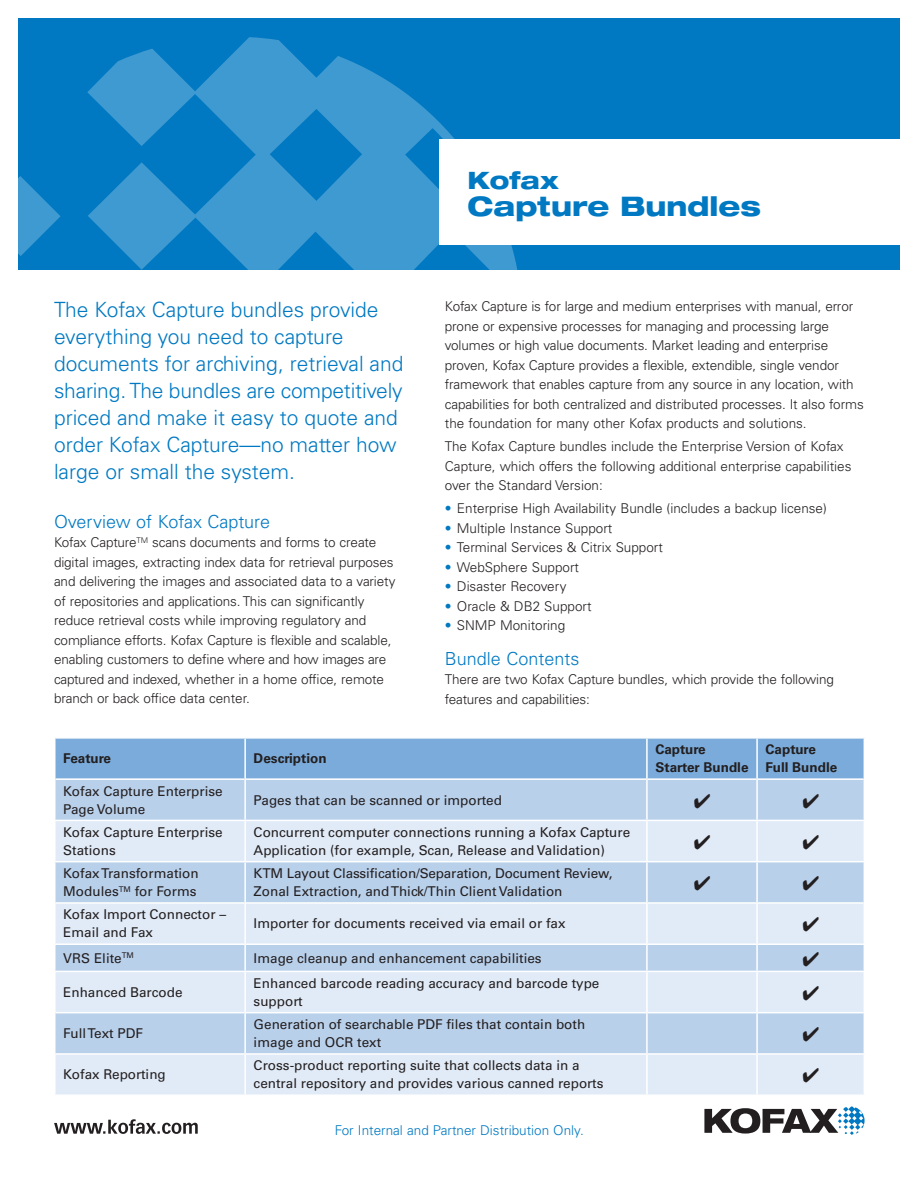
<style>
.page{position:relative;width:918px;height:1188px;background:#fff}
.page>*{position:absolute;margin:0;border:0;box-sizing:border-box;transform-origin:0 0}
.Title__reduce_fontsi{font:800 expanded 27px "Helvetica Neue";color:#0079c2}
.Title__reduce_fontsi-2{font:800 expanded 24px "Helvetica Neue";color:#0079c2}
.Quote_-_Details_eng{font:300 21px/27px "Univers LT Std";color:#0079c2}
.Headline_eng-A4{font:300 18px "Univers LT Std";color:#0079c2}
.Body_eng-A4{font:300 13.5px/19.5px "Univers LT Std";letter-spacing:-.01em;color:#231f20}
.Image_Caption_US{font:13.5px/18px "Univers LT Std";color:#231f20}
.Body_US{font:300 13.5px "Univers LT Std";color:#231f20}
.Headline_eng-A4-2{font:300 13.5px/19.5px "Univers LT Std";color:#231f20}
.Image_Caption_US-2{font:700 13.5px/18px "Univers LT Std";color:#231f20}
.Body_US-2{font:300 13.5px "Univers LT Std";color:#0079c2}
.s1{color:#0079c2}
</style>
<div class="page">
<svg style="left:704px;top:1106px;width:161px;height:29px"></svg>
<svg style="left:54px;top:1119px;width:144px;height:15px"></svg>
<div style="left:18px;top:18px;width:882px;height:252px;background:#0079c2"></div>
<div style="left:439px;top:139px;width:470px;height:106px;background:#fff"></div>
<svg style="left:18px;top:176px;width:43px;height:80px"></svg>
<svg style="left:87px;top:37px;width:431px;height:233px;fill:#3f9ad1"></svg>
<div style="left:56px;top:739px;width:808px;height:39px;background:#7aabdb"></div>
<div style="left:56px;top:780px;width:808px;height:40px;background:#b9d0eb"></div>
<svg style="left:56px;top:821px;width:808px;height:273px;background:#d1e0f2"></svg>
<hr style="left:56px;top:902px;width:188px;height:2px;background:#fff">
<hr style="left:246px;top:902px;width:400px;height:2px;background:#fff">
<hr style="left:648px;top:902px;width:108px;height:2px;background:#fff">
<hr style="left:758px;top:902px;width:106px;height:2px;background:#fff">
<hr style="left:56px;top:1012px;width:188px;height:1px;background:#fff">
<hr style="left:246px;top:1012px;width:400px;height:1px;background:#fff">
<hr style="left:648px;top:1012px;width:108px;height:1px;background:#fff">
<hr style="left:758px;top:1012px;width:106px;height:1px;background:#fff">
<hr style="left:54px;top:861px;width:191px;height:1px;background:#fff">
<hr style="left:245px;top:861px;width:402px;height:1px;background:#fff">
<hr style="left:647px;top:861px;width:110px;height:1px;background:#fff">
<hr style="left:757px;top:861px;width:108px;height:1px;background:#fff">
<hr style="left:54px;top:943px;width:191px;height:2px;background:#fff">
<hr style="left:245px;top:943px;width:402px;height:2px;background:#fff">
<hr style="left:647px;top:943px;width:110px;height:2px;background:#fff">
<hr style="left:757px;top:943px;width:108px;height:2px;background:#fff">
<hr style="left:54px;top:971px;width:191px;height:1px;background:#fff">
<hr style="left:245px;top:971px;width:402px;height:1px;background:#fff">
<hr style="left:647px;top:971px;width:110px;height:1px;background:#fff">
<hr style="left:757px;top:971px;width:108px;height:1px;background:#fff">
<hr style="left:54px;top:1053px;width:191px;height:2px;background:#fff">
<hr style="left:245px;top:1053px;width:402px;height:2px;background:#fff">
<hr style="left:647px;top:1053px;width:110px;height:2px;background:#fff">
<hr style="left:757px;top:1053px;width:108px;height:2px;background:#fff">
<hr style="left:244px;top:739px;width:2px;height:40px;background:#fff">
<hr style="left:646px;top:739px;width:2px;height:40px;background:#fff">
<hr style="left:756px;top:739px;width:2px;height:40px;background:#fff">
<hr style="left:244px;top:779px;width:2px;height:41px;background:#fff">
<hr style="left:646px;top:779px;width:2px;height:41px;background:#fff">
<hr style="left:756px;top:779px;width:2px;height:41px;background:#fff">
<hr style="left:244px;top:821px;width:2px;height:40px;background:#fff">
<hr style="left:646px;top:821px;width:2px;height:40px;background:#fff">
<hr style="left:756px;top:821px;width:2px;height:40px;background:#fff">
<hr style="left:244px;top:862px;width:2px;height:41px;background:#fff">
<hr style="left:646px;top:862px;width:2px;height:41px;background:#fff">
<hr style="left:756px;top:862px;width:2px;height:41px;background:#fff">
<hr style="left:244px;top:903px;width:2px;height:40px;background:#fff">
<hr style="left:646px;top:903px;width:2px;height:40px;background:#fff">
<hr style="left:756px;top:903px;width:2px;height:40px;background:#fff">
<hr style="left:244px;top:945px;width:2px;height:26px;background:#fff">
<hr style="left:646px;top:945px;width:2px;height:26px;background:#fff">
<hr style="left:756px;top:945px;width:2px;height:26px;background:#fff">
<hr style="left:244px;top:972px;width:2px;height:41px;background:#fff">
<hr style="left:646px;top:972px;width:2px;height:41px;background:#fff">
<hr style="left:756px;top:972px;width:2px;height:41px;background:#fff">
<hr style="left:244px;top:1013px;width:2px;height:40px;background:#fff">
<hr style="left:646px;top:1013px;width:2px;height:40px;background:#fff">
<hr style="left:756px;top:1013px;width:2px;height:40px;background:#fff">
<hr style="left:244px;top:1055px;width:2px;height:39px;background:#fff">
<hr style="left:646px;top:1055px;width:2px;height:39px;background:#fff">
<hr style="left:756px;top:1055px;width:2px;height:39px;background:#fff">
<svg style="left:694px;top:794px;width:16px;height:14px"></svg>
<svg style="left:803px;top:794px;width:16px;height:14px"></svg>
<svg style="left:694px;top:835px;width:16px;height:14px"></svg>
<svg style="left:803px;top:835px;width:16px;height:14px"></svg>
<svg style="left:694px;top:876px;width:16px;height:15px"></svg>
<svg style="left:803px;top:876px;width:16px;height:15px"></svg>
<svg style="left:803px;top:917px;width:16px;height:15px"></svg>
<svg style="left:803px;top:952px;width:16px;height:14px"></svg>
<svg style="left:803px;top:986px;width:16px;height:14px"></svg>
<svg style="left:803px;top:1027px;width:16px;height:15px"></svg>
<svg style="left:803px;top:1068px;width:16px;height:15px"></svg>
<p class="Title__reduce_fontsi-2" style="left:468px;top:165px;width:93px">Kofax</p>
<p class="Title__reduce_fontsi" style="left:468px;top:189px;width:295px">Capture Bundles</p>
<p class="Quote_-_Details_eng" style="left:54px;top:296px;width:351px">The Kofax Capture bundles provide everything you need to capture documents for archiving, retrieval and sharing. The bundles are competitively priced and make it easy to quote and order Kofax Capture—no matter how large or small the system.</p>
<p class="Body_eng-A4" style="left:445px;top:297px;width:421px">Kofax Capture is for large and medium enterprises with manual, error prone or expensive processes for managing and processing large volumes or high value documents. Market leading and enterprise proven, Kofax Capture provides a flexible, extendible, single vendor framework that enables capture from any source in any location, with capabilities for both centralized and distributed processes. It also forms the foundation for many other Kofax products and solutions.</p>
<p class="Headline_eng-A4-2" style="left:445px;top:437px;width:408px">The Kofax Capture bundles include the Enterprise Version of Kofax<br>Capture, which offers the following additional enterprise capabilities over the Standard Version:</p>
<p class="Body_US" style="left:445px;top:501px;width:383px"><span class="s1">•</span> Enterprise High Availability Bundle (includes a backup license)</p>
<p class="Body_US" style="left:445px;top:520px;width:169px"><span class="s1">•</span> Multiple Instance Support</p>
<p class="Body_US" style="left:445px;top:540px;width:220px"><span class="s1">•</span> Terminal Services &amp; Citrix Support</p>
<p class="Body_US" style="left:445px;top:559px;width:136px"><span class="s1">•</span> WebSphere Support</p>
<p class="Body_US" style="left:445px;top:579px;width:123px"><span class="s1">•</span> Disaster Recovery</p>
<p class="Body_US" style="left:445px;top:598px;width:148px"><span class="s1">•</span> Oracle &amp; DB2 Support</p>
<p class="Body_US" style="left:445px;top:618px;width:122px"><span class="s1">•</span> SNMP Monitoring</p>
<p class="Headline_eng-A4" style="left:445px;top:648px;width:136px">Bundle Contents</p>
<p class="Body_eng-A4" style="left:445px;top:670px;width:391px">There are two Kofax Capture bundles, which provide the following features and capabilities:</p>
<p class="Headline_eng-A4" style="left:54px;top:511px;width:218px">Overview of Kofax Capture</p>
<p class="Body_eng-A4" style="left:54px;top:533px;width:343px">Kofax Capture<sup>TM</sup> scans documents and forms to create digital images, extracting index data for retrieval purposes and delivering the images and associated data to a variety of repositories and applications. This can significantly reduce retrieval costs while improving regulatory and compliance efforts. Kofax Capture is flexible and scalable, enabling customers to define where and how images are captured and indexed, whether in a home office, remote branch or back office data center.</p>
<p class="Image_Caption_US-2" style="left:63px;top:750px;width:49px">Feature</p>
<p class="Image_Caption_US-2" style="left:254px;top:750px;width:74px">Description</p>
<p class="Image_Caption_US-2" style="left:655px;top:741px;width:95px">Capture<br>Starter Bundle</p>
<p class="Image_Caption_US-2" style="left:766px;top:741px;width:73px">Capture<br>Full Bundle</p>
<p class="Image_Caption_US" style="left:63px;top:782px;width:161px">Kofax Capture Enterprise<br>Page Volume</p>
<p class="Image_Caption_US" style="left:254px;top:791px;width:250px">Pages that can be scanned or imported</p>
<p class="Image_Caption_US" style="left:63px;top:823px;width:161px">Kofax Capture Enterprise<br>Stations</p>
<p class="Image_Caption_US" style="left:254px;top:823px;width:378px">Concurrent computer connections running a Kofax Capture<br>Application (for example, Scan, Release and Validation)</p>
<p class="Image_Caption_US" style="left:63px;top:865px;width:137px">Kofax Transformation</p>
<p class="Image_Caption_US" style="left:63px;top:883px;width:135px">Modules<sup>TM</sup> for Forms</p>
<p class="Image_Caption_US" style="left:254px;top:865px;width:360px">KTM Layout Classification/Separation, Document Review,<br>Zonal Extraction, and Thick/Thin Client Validation</p>
<p class="Image_Caption_US" style="left:63px;top:906px;width:164px">Kofax Import Connector –</p>
<p class="Image_Caption_US" style="left:63px;top:924px;width:91px">Email and Fax</p>
<p class="Image_Caption_US" style="left:254px;top:915px;width:313px">Importer for documents received via email or fax</p>
<p class="Image_Caption_US" style="left:63px;top:949px;width:72px">VRS Elite<sup>TM</sup></p>
<p class="Image_Caption_US" style="left:254px;top:949px;width:290px">Image cleanup and enhancement capabilities</p>
<p class="Image_Caption_US" style="left:63px;top:983px;width:121px">Enhanced Barcode</p>
<p class="Image_Caption_US" style="left:254px;top:974px;width:347px">Enhanced barcode reading accuracy and barcode type</p>
<p class="Image_Caption_US" style="left:254px;top:992px;width:51px">support</p>
<p class="Image_Caption_US" style="left:63px;top:1025px;width:81px">Full Text PDF</p>
<p class="Image_Caption_US" style="left:63px;top:1066px;width:104px">Kofax Reporting</p>
<p class="Image_Caption_US" style="left:254px;top:1016px;width:333px">Generation of searchable PDF files that contain both</p>
<p class="Image_Caption_US" style="left:254px;top:1034px;width:129px">image and OCR text</p>
<p class="Image_Caption_US" style="left:254px;top:1057px;width:327px">Cross-product reporting suite that collects data in a</p>
<p class="Image_Caption_US" style="left:254px;top:1075px;width:351px">central repository and provides various canned reports</p>
<p class="Body_US-2" style="left:335px;top:1122px;width:250px">For Internal and Partner Distribution Only.</p>
</div>
